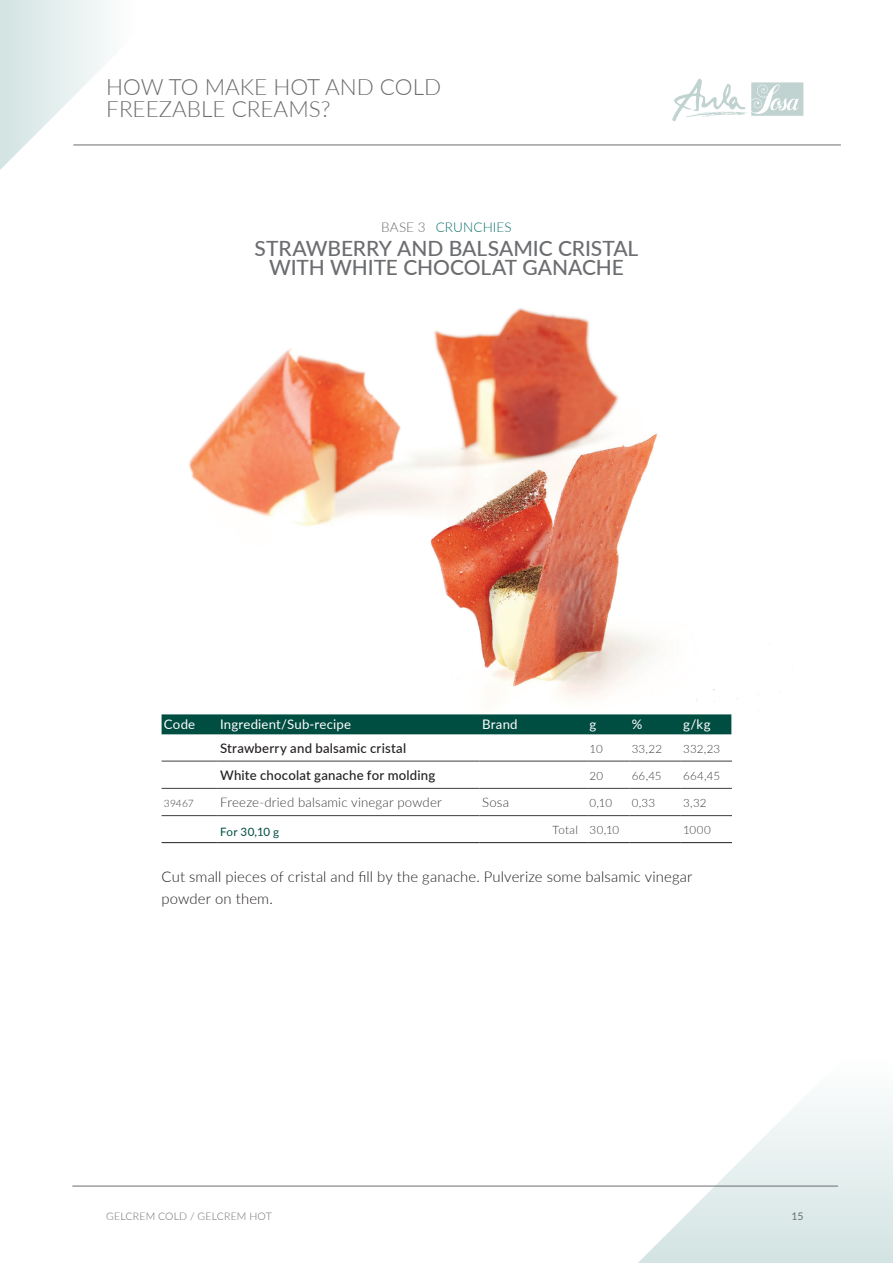
<style>
.page{position:relative;width:893px;height:1263px;background:#fff}
.page>*{position:absolute;margin:0;border:0;box-sizing:border-box;transform-origin:0 0}
.t1{font:300 22.5px/22.5px "Lato";color:#6c6d70}
.t2{font:500 21px/19.5px "Lato";letter-spacing:-.005em;color:#6c6d70;text-align:center}
.t3{font:300 14.85px/22.4px "Lato";letter-spacing:.01em;color:#231f20}
.t4{font:300 13.5px "Lato";letter-spacing:.01em;color:#10736d}
.t5{font:500 13.2px "Lato";letter-spacing:.015em;color:#231f20}
.t6{font:300 13.2px "Lato";letter-spacing:.015em;color:#3e3e3f}
.t7{font:13.2px "Lato";letter-spacing:.015em;color:#fff}
.t8{font:300 11.55px "Lato";letter-spacing:.015em;color:#3e3e3f}
.t9{font:11.55px "Lato";letter-spacing:.015em;color:#004d42}
.t10{font:300 10.5px "Lato";letter-spacing:.015em;color:#6c6d70}
.t11{font:10.5px "Lato";color:#6c6d70}
.t12{font:300 10.2px "Lato";color:#3e3e3f}
.s1{color:#6c6d70}
</style>
<div class="page">
<img style="left:161px;top:308px;width:609px;height:481px">
<svg style="left:638px;top:1104px;width:255px;height:159px"></svg>
<hr style="left:73px;top:1186px;width:765px;height:1px;background:#6c6d70">
<svg style="left:0;top:0;width:170px;height:170px"></svg>
<hr style="left:73px;top:145px;width:768px;height:1px;background:#6c6d70">
<svg style="left:672px;top:78px;width:131px;height:43px"></svg>
<div style="left:162px;top:714px;width:569px;height:20px;background:#004d42"></div>
<hr style="left:162px;top:761px;width:56px;height:1px;background:#3e3e3f">
<hr style="left:218px;top:761px;width:262px;height:1px;background:#3e3e3f">
<hr style="left:480px;top:761px;width:107px;height:1px;background:#3e3e3f">
<hr style="left:587px;top:761px;width:42px;height:1px;background:#3e3e3f">
<hr style="left:629px;top:761px;width:52px;height:1px;background:#3e3e3f">
<hr style="left:681px;top:761px;width:50px;height:1px;background:#3e3e3f">
<hr style="left:162px;top:842px;width:56px;height:1px;background:#231f20">
<hr style="left:218px;top:842px;width:262px;height:1px;background:#231f20">
<hr style="left:480px;top:842px;width:107px;height:1px;background:#231f20">
<hr style="left:587px;top:842px;width:42px;height:1px;background:#231f20">
<hr style="left:629px;top:842px;width:52px;height:1px;background:#231f20">
<hr style="left:681px;top:842px;width:50px;height:1px;background:#231f20">
<hr style="left:162px;top:788px;width:56px;height:1px;background:#3e3e3f">
<hr style="left:218px;top:788px;width:262px;height:1px;background:#3e3e3f">
<hr style="left:480px;top:788px;width:107px;height:1px;background:#3e3e3f">
<hr style="left:587px;top:788px;width:42px;height:1px;background:#3e3e3f">
<hr style="left:629px;top:788px;width:52px;height:1px;background:#3e3e3f">
<hr style="left:681px;top:788px;width:50px;height:1px;background:#3e3e3f">
<hr style="left:162px;top:815px;width:56px;height:1px;background:#3e3e3f">
<hr style="left:218px;top:815px;width:262px;height:1px;background:#3e3e3f">
<hr style="left:480px;top:815px;width:107px;height:1px;background:#3e3e3f">
<hr style="left:587px;top:815px;width:42px;height:1px;background:#3e3e3f">
<hr style="left:629px;top:815px;width:52px;height:1px;background:#3e3e3f">
<hr style="left:681px;top:815px;width:50px;height:1px;background:#3e3e3f">
<h1 class="t1" style="left:106px;top:74px;width:336px">HOW TO MAKE HOT AND COLD<br>FREEZABLE CREAMS?</h1>
<p class="t4" style="left:381px;top:218px;width:132px"><span class="s1">BASE 3</span> CRUNCHIES</p>
<h2 class="t2" style="left:255px;top:237px;width:385px">STRAWBERRY AND BALSAMIC CRISTAL<br>WITH WHITE CHOCOLAT GANACHE</h2>
<p class="t7" style="left:164px;top:715px;width:33px">Code</p>
<p class="t7" style="left:220px;top:715px;width:133px">Ingredient/Sub-recipe</p>
<p class="t7" style="left:482px;top:715px;width:37px">Brand</p>
<p class="t7" style="left:590px;top:715px;width:8px">g</p>
<p class="t7" style="left:632px;top:715px;width:12px">%</p>
<p class="t7" style="left:683px;top:715px;width:29px">g/kg</p>
<p class="t5" style="left:220px;top:739px;width:188px">Strawberry and balsamic cristal</p>
<p class="t8" style="left:590px;top:741px;width:15px">10</p>
<p class="t8" style="left:632px;top:741px;width:32px">33,22</p>
<p class="t8" style="left:683px;top:741px;width:39px">332,23</p>
<p class="t5" style="left:220px;top:766px;width:217px">White chocolat ganache for molding</p>
<p class="t8" style="left:590px;top:768px;width:15px">20</p>
<p class="t8" style="left:632px;top:768px;width:31px">66,45</p>
<p class="t8" style="left:683px;top:768px;width:38px">664,45</p>
<p class="t12" style="left:164px;top:797px;width:31px">39467</p>
<p class="t6" style="left:220px;top:793px;width:223px">Freeze-dried balsamic vinegar powder</p>
<p class="t6" style="left:482px;top:793px;width:29px">Sosa</p>
<p class="t8" style="left:590px;top:795px;width:24px">0,10</p>
<p class="t8" style="left:632px;top:795px;width:25px">0,33</p>
<p class="t8" style="left:683px;top:795px;width:25px">3,32</p>
<p class="t9" style="left:220px;top:823px;width:61px">For 30,10 g</p>
<p class="t8" style="left:553px;top:822px;width:68px">Total 30,10</p>
<p class="t8" style="left:683px;top:822px;width:29px">1000</p>
<p class="t3" style="left:162px;top:865px;width:532px">Cut small pieces of cristal and fill by the ganache. Pulverize some balsamic vinegar powder on them.</p>
<p class="t10" style="left:106px;top:1209px;width:167px">GELCREM COLD / GELCREM HOT</p>
<p class="t11" style="left:791px;top:1209px;width:14px">15</p>
</div>
